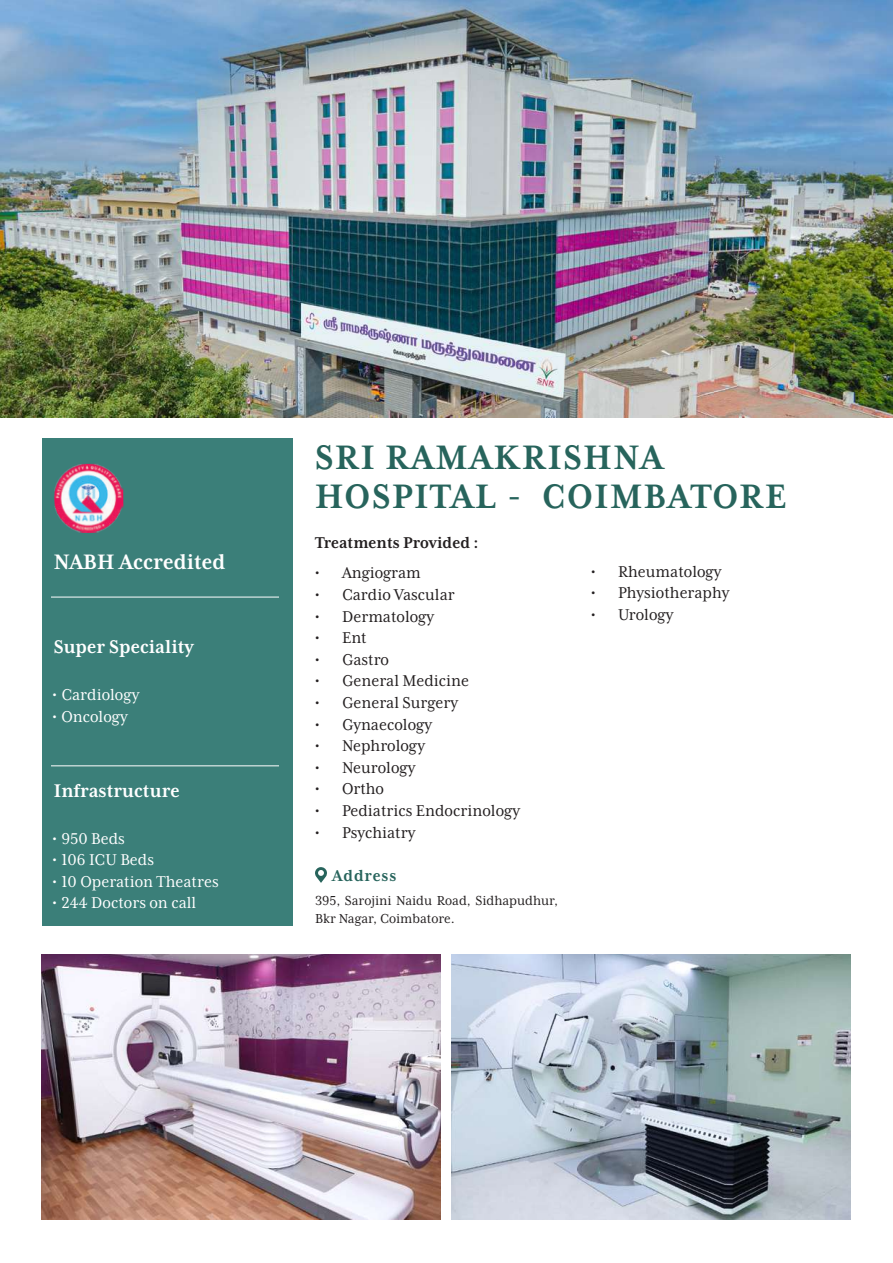
<style>
.page{position:relative;width:893px;height:1263px;background:#fff}
.page>*{position:absolute;margin:0;border:0;box-sizing:border-box;transform-origin:0 0}
.t1{font:700 39px/39px "Mrs Eaves XL Serif Nar OT";letter-spacing:.045em;color:#27645c}
.t2{font:700 24px "Mrs Eaves XL Serif Nar OT";color:#fff}
.t3{font:700 21px "Mrs Eaves XL Serif Nar OT";color:#fff}
.t4{font:18px "Mrs Eaves XL Serif Nar OT";color:#231f20}
.t5{font:18px "Mrs Eaves XL Serif Nar OT";color:#fff}
.t6{font:700 18px "Mrs Eaves XL Serif Nar OT";color:#231f20}
.t7{font:700 18px "Mrs Eaves XL Serif Nar OT";letter-spacing:.045em;color:#27645c}
.t8{font:15px/18px "Mrs Eaves XL Serif Nar OT";color:#231f20}
</style>
<div class="page">
<img style="left:451px;top:954px;width:399px;height:266px">
<img style="left:0;top:0;width:893px;height:417px">
<div style="left:42px;top:438px;width:250px;height:488px;background:#3b7f79"></div>
<hr style="left:51px;top:597px;width:228px;height:1px;background:#fff">
<hr style="left:51px;top:765px;width:228px;height:1px;background:#fff">
<img style="left:54px;top:464px;width:70px;height:69px">
<img style="left:42px;top:954px;width:399px;height:266px">
<svg style="left:315px;top:867px;width:12px;height:16px"></svg>
<h2 class="t2" style="left:54px;top:548px;width:173px">NABH Accredited</h2>
<p class="t3" style="left:54px;top:635px;width:142px">Super Speciality</p>
<p class="t5" style="left:52px;top:685px;width:89px">• Cardiology</p>
<p class="t5" style="left:52px;top:707px;width:77px">• Oncology</p>
<p class="t3" style="left:54px;top:779px;width:127px">Infrastructure</p>
<p class="t5" style="left:52px;top:828px;width:74px">• 950 Beds</p>
<p class="t5" style="left:52px;top:850px;width:103px">• 106 ICU Beds</p>
<p class="t5" style="left:52px;top:872px;width:168px">• 10 Operation Theatres</p>
<p class="t5" style="left:52px;top:893px;width:145px">• 244 Doctors on call</p>
<h1 class="t1" style="left:315px;top:438px;width:473px">SRI RAMAKRISHNA<br>HOSPITAL - COIMBATORE</h1>
<p class="t6" style="left:315px;top:533px;width:165px">Treatments Provided :</p>
<p class="t4" style="left:315px;top:563px;width:107px">• Angiogram</p>
<p class="t4" style="left:315px;top:585px;width:141px">• Cardio Vascular</p>
<p class="t4" style="left:315px;top:606px;width:121px">• Dermatology</p>
<p class="t4" style="left:315px;top:628px;width:53px">• Ent</p>
<p class="t4" style="left:315px;top:650px;width:76px">• Gastro</p>
<p class="t4" style="left:315px;top:671px;width:156px">• General Medicine</p>
<p class="t4" style="left:315px;top:693px;width:145px">• General Surgery</p>
<p class="t4" style="left:315px;top:714px;width:119px">• Gynaecology</p>
<p class="t4" style="left:315px;top:736px;width:111px">• Nephrology</p>
<p class="t4" style="left:315px;top:758px;width:102px">• Neurology</p>
<p class="t4" style="left:315px;top:779px;width:71px">• Ortho</p>
<p class="t4" style="left:315px;top:801px;width:207px">• Pediatrics Endocrinology</p>
<p class="t4" style="left:315px;top:822px;width:102px">• Psychiatry</p>
<p class="t7" style="left:332px;top:866px;width:65px">Address</p>
<p class="t8" style="left:315px;top:892px;width:245px">395, Sarojini Naidu Road, Sidhapudhur,<br>Bkr Nagar, Coimbatore.</p>
<p class="t4" style="left:591px;top:562px;width:132px">• Rheumatology</p>
<p class="t4" style="left:591px;top:583px;width:140px">• Physiotheraphy</p>
<p class="t4" style="left:591px;top:605px;width:84px">• Urology</p>
</div>
